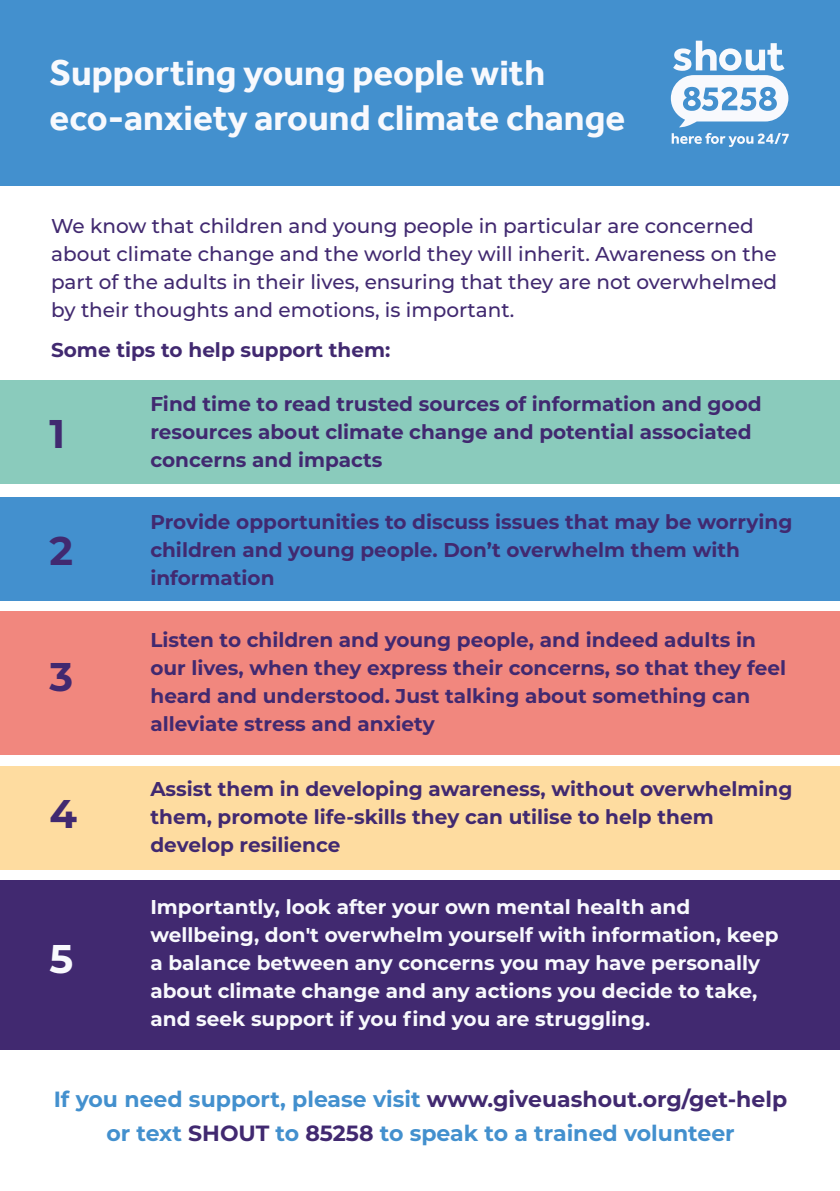
<style>
.page{position:relative;width:840px;height:1191px;background:#fff}
.page>*{position:absolute;margin:0;border:0;box-sizing:border-box;transform-origin:0 0}
.t1{font:700 40px "Montserrat";color:#412970}
.t2{font:700 40px "Montserrat";color:#f8f9fd}
.t3{font:700 37px/44.2px "Effra";color:#f8f9fd}
.t4{font:700 22px/34px "Montserrat";color:#4390ce;text-align:center}
.t5{font:700 20px/28px "Montserrat";color:#412970}
.t6{font:700 20px/28px "Montserrat";color:#f8f9fd}
.t7{font:500 20px/28px "Montserrat";color:#412970}
.s1{color:#412970}
</style>
<div class="page">
<div style="left:0;top:880px;width:839px;height:169px;background:#412970"></div>
<div style="left:0;top:766px;width:839px;height:103px;background:#fedca0"></div>
<div style="left:0;top:611px;width:839px;height:144px;background:#f1877e"></div>
<div style="left:0;top:497px;width:839px;height:103px;background:#4390ce"></div>
<div style="left:0;top:380px;width:839px;height:103px;background:#8acbbc"></div>
<div style="left:0;top:0;width:839px;height:186px;background:#4390ce"></div>
<svg style="left:670px;top:41px;width:118px;height:106px"></svg>
<p class="t3" style="left:50px;top:51px;width:576px">Supporting young people with eco-anxiety around climate change</p>
<p class="t7" style="left:51px;top:211px;width:727px">We know that children and young people in particular are concerned about climate change and the world they will inherit. Awareness on the part of the adults in their lives, ensuring that they are not overwhelmed by their thoughts and emotions, is important.</p>
<p class="t5" style="left:51px;top:335px;width:341px">Some tips to help support them:</p>
<p class="t5" style="left:150px;top:388px;width:612px">Find time to read trusted sources of information and good resources about climate change and potential associated concerns and impacts</p>
<p class="t1" style="left:50px;top:405px;width:17px">1</p>
<p class="t1" style="left:50px;top:522px;width:25px">2</p>
<p class="t1" style="left:50px;top:648px;width:25px">3</p>
<p class="t1" style="left:50px;top:785px;width:29px">4</p>
<p class="t2" style="left:50px;top:930px;width:25px">5</p>
<p class="t5" style="left:150px;top:506px;width:643px">Provide opportunities to discuss issues that may be worrying children and young people. Don’t overwhelm them with information</p>
<p class="t5" style="left:150px;top:624px;width:636px">Listen to children and young people, and indeed adults in our lives, when they express their concerns, so that they feel heard and understood. Just talking about something can alleviate stress and anxiety</p>
<p class="t5" style="left:150px;top:773px;width:643px">Assist them in developing awareness, without overwhelming them, promote life-skills they can utilise to help them develop resilience</p>
<p class="t6" style="left:150px;top:891px;width:629px">Importantly, look after your own mental health and wellbeing, don't overwhelm yourself with information, keep a balance between any concerns you may have personally about climate change and any actions you decide to take, and seek support if you find you are struggling.</p>
<p class="t4" style="left:54px;top:1081px;width:734px">If you need support, please visit <span class="s1">www.giveuashout.org/get-help </span>or text <span class="s1">SHOUT</span> to <span class="s1">85258</span> to speak to a trained volunteer</p>
</div>
